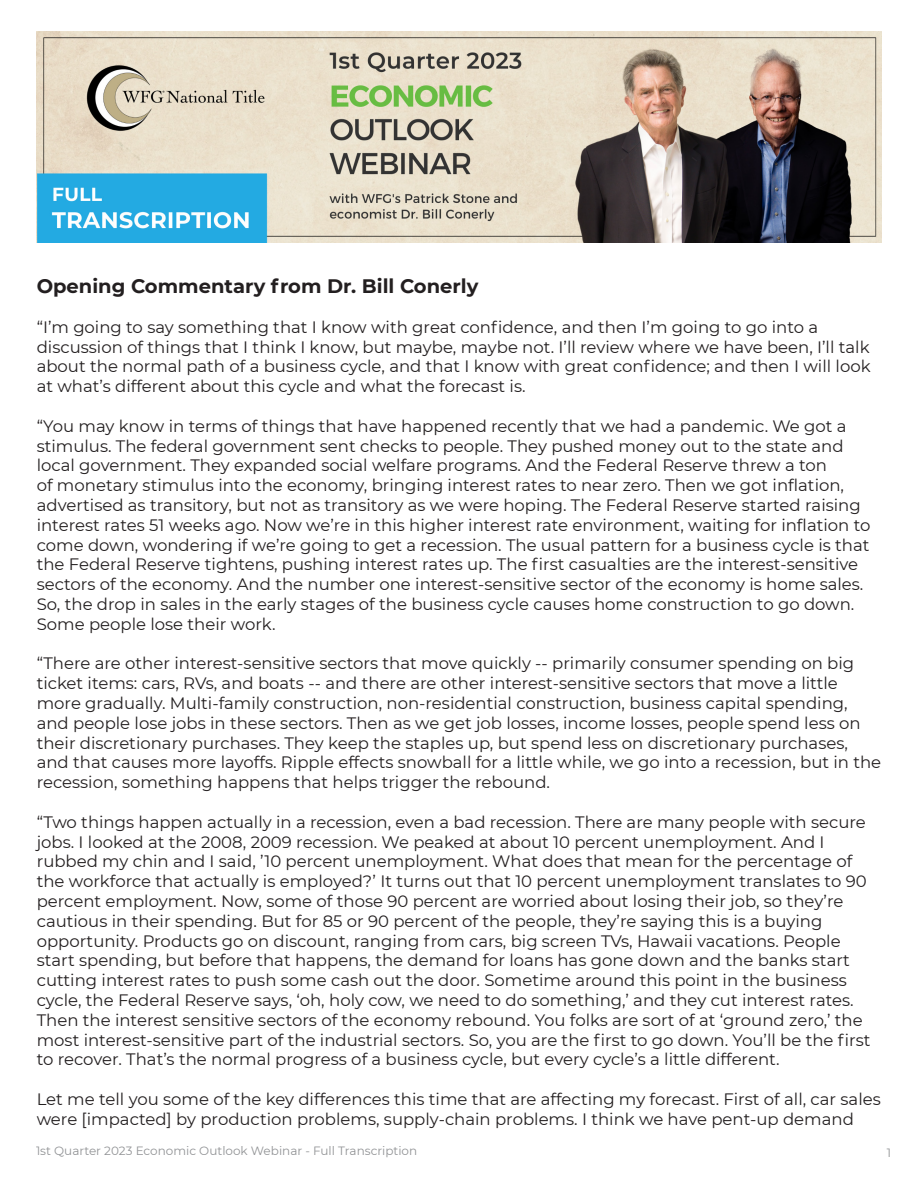
<style>
.page{position:relative;width:918px;height:1188px;background:#fff}
.page>*{position:absolute;margin:0;border:0;box-sizing:border-box;transform-origin:0 0}
.t1{font:700 19.5px "Montserrat";color:#231f20}
.t2{font:16.5px/19.8px "Montserrat";color:#231f20}
.t3{font:12px "Montserrat";color:#76787b}
</style>
<div class="page">
<img style="left:37px;top:32px;width:844px;height:211px">
<p class="t1" style="left:37px;top:272px;width:443px">Opening Commentary from Dr. Bill Conerly</p>
<p class="t2" style="left:37px;top:316px;width:835px">“I’m going to say something that I know with great confidence, and then I’m going to go into a discussion of things that I think I know, but maybe, maybe not. I’ll review where we have been, I’ll talk about the normal path of a business cycle, and that I know with great confidence; and then I will look at what’s different about this cycle and what the forecast is.</p>
<p class="t2" style="left:37px;top:415px;width:835px">“You may know in terms of things that have happened recently that we had a pandemic. We got a stimulus. The federal government sent checks to people. They pushed money out to the state and local government. They expanded social welfare programs. And the Federal Reserve threw a ton<br>of monetary stimulus into the economy, bringing interest rates to near zero. Then we got inflation, advertised as transitory, but not as transitory as we were hoping. The Federal Reserve started raising interest rates 51 weeks ago. Now we’re in this higher interest rate environment, waiting for inflation to come down, wondering if we’re going to get a recession. The usual pattern for a business cycle is that the Federal Reserve tightens, pushing interest rates up. The first casualties are the interest-sensitive sectors of the economy. And the number one interest-sensitive sector of the economy is home sales.<br>So, the drop in sales in the early stages of the business cycle causes home construction to go down.<br>Some people lose their work.</p>
<p class="t2" style="left:37px;top:653px;width:846px">“There are other interest-sensitive sectors that move quickly -- primarily consumer spending on big ticket items: cars, RVs, and boats -- and there are other interest-sensitive sectors that move a little more gradually. Multi-family construction, non-residential construction, business capital spending, and people lose jobs in these sectors. Then as we get job losses, income losses, people spend less on their discretionary purchases. They keep the staples up, but spend less on discretionary purchases, and that causes more layoffs. Ripple effects snowball for a little while, we go into a recession, but in the recession, something happens that helps trigger the rebound.</p>
<p class="t2" style="left:37px;top:811px;width:835px">“Two things happen actually in a recession, even a bad recession. There are many people with secure jobs. I looked at the 2008, 2009 recession. We peaked at about 10 percent unemployment. And I rubbed my chin and I said, ’10 percent unemployment. What does that mean for the percentage of the workforce that actually is employed?’ It turns out that 10 percent unemployment translates to 90 percent employment. Now, some of those 90 percent are worried about losing their job, so they’re cautious in their spending. But for 85 or 90 percent of the people, they’re saying this is a buying opportunity. Products go on discount, ranging from cars, big screen TVs, Hawaii vacations. People start spending, but before that happens, the demand for loans has gone down and the banks start cutting interest rates to push some cash out the door. Sometime around this point in the business cycle, the Federal Reserve says, ‘oh, holy cow, we need to do something,’ and they cut interest rates.<br>Then the interest sensitive sectors of the economy rebound. You folks are sort of at ‘ground zero,’ the most interest-sensitive part of the industrial sectors. So, you are the first to go down. You’ll be the first to recover. That’s the normal progress of a business cycle, but every cycle’s a little different.</p>
<p class="t2" style="left:37px;top:1089px;width:846px">Let me tell you some of the key differences this time that are affecting my forecast. First of all, car sales were [impacted] by production problems, supply-chain problems. I think we have pent-up demand</p>
<p class="t3" style="left:36px;top:1143px;width:383px">1st Quarter 2023 Economic Outlook Webinar - Full Transcription</p>
<p class="t3" style="left:887px;top:1144px;width:6px">1</p>
</div>
